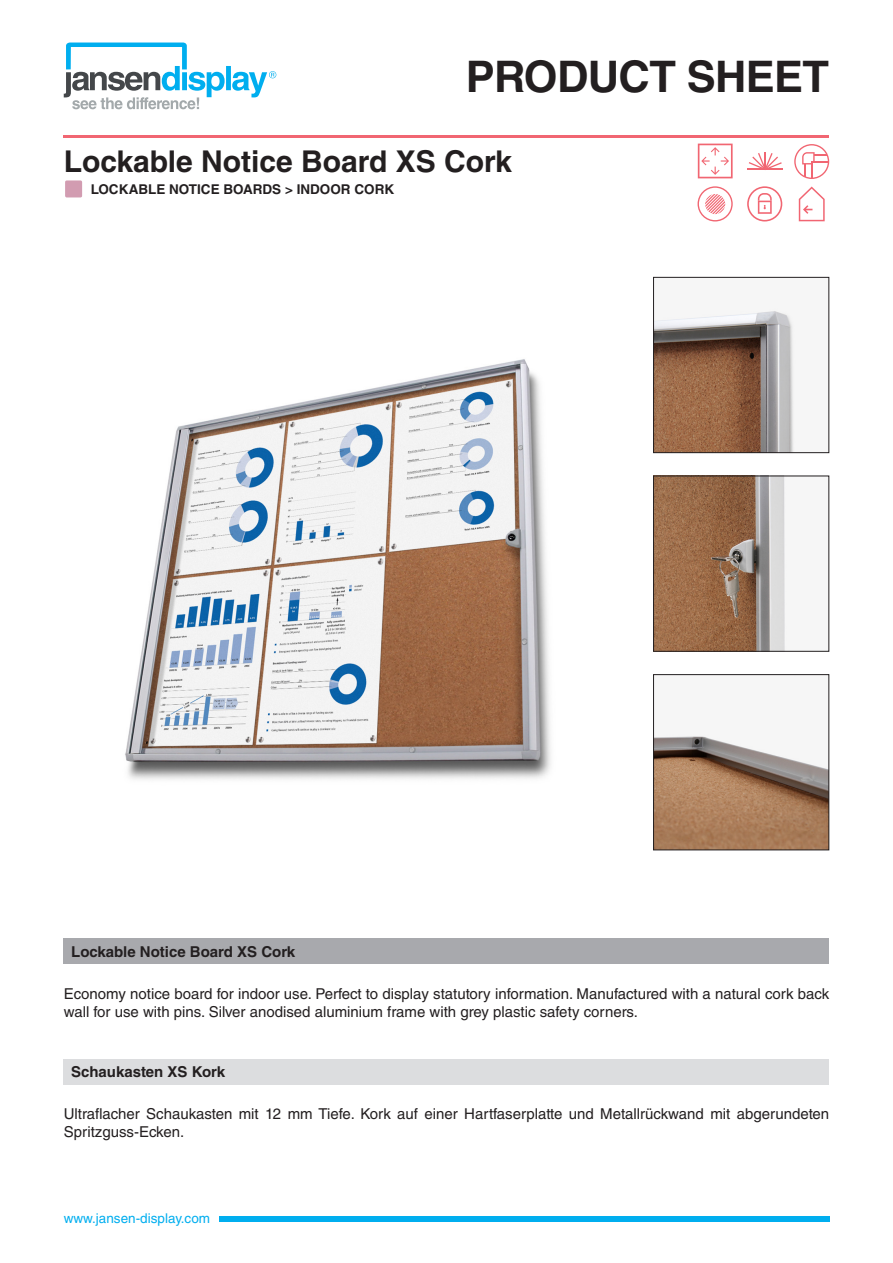
<style>
.page{position:relative;width:893px;height:1263px;background:#fff}
.page>*{position:absolute;margin:0;border:0;box-sizing:border-box;transform-origin:0 0}
.t1{font:700 43.5px "Helvetica LT Std";letter-spacing:-.015em;color:#231f20}
.t2{font:700 30px "Helvetica LT Std";color:#231f20}
.t3{font:15px/18px "Helvetica LT Std";color:#231f20}
.t4{font:700 15px "Helvetica LT Std";color:#231f20}
.t5{font:700 13.5px "Helvetica LT Std";color:#231f20}
.t6{font:13.5px "Helvetica LT Std";color:#00aeef}
</style>
<div class="page">
<div style="left:219px;top:1216px;width:610px;height:6px;background:#00aeef"></div>
<hr style="left:64px;top:135px;width:765px;height:3px;background:#f16672">
<svg style="left:64px;top:43px;width:212px;height:66px"></svg>
<div style="left:64px;top:938px;width:765px;height:26px;background:#a8a9ad"></div>
<div style="left:64px;top:1059px;width:765px;height:25px;background:#dcdddf"></div>
<div style="left:65px;top:180px;width:17px;height:17px;background:#d29cb1;border-radius:2px"></div>
<img style="left:655px;top:310px;width:140px;height:141px">
<div style="left:653px;top:277px;width:176px;height:176px;border:1px solid #231f20"></div>
<img style="left:655px;top:478px;width:130px;height:171px">
<div style="left:653px;top:476px;width:176px;height:175px;border:1px solid #231f20"></div>
<img style="left:655px;top:736px;width:172px;height:112px">
<div style="left:653px;top:674px;width:176px;height:176px;border:1px solid #231f20"></div>
<img style="left:125px;top:359px;width:426px;height:421px">
<svg style="left:698px;top:144px;width:35px;height:34px"></svg>
<hr style="left:748px;top:169px;width:35px;height:1px;background:#f16672">
<svg style="left:749px;top:152px;width:33px;height:17px"></svg>
<svg style="left:747px;top:186px;width:35px;height:35px"></svg>
<svg style="left:794px;top:144px;width:35px;height:35px"></svg>
<svg style="left:697px;top:186px;width:36px;height:35px"></svg>
<svg style="left:799px;top:187px;width:26px;height:34px"></svg>
<p class="t1" style="left:466px;top:50px;width:365px">PRODUCT SHEET</p>
<p class="t2" style="left:64px;top:143px;width:450px">Lockable Notice Board XS Cork</p>
<p class="t5" style="left:91px;top:181px;width:305px">LOCKABLE NOTICE BOARDS &gt; INDOOR CORK</p>
<p class="t4" style="left:71px;top:942px;width:226px">Lockable Notice Board XS Cork</p>
<p class="t3" style="left:64px;top:984px;width:767px">Economy notice board for indoor use. Perfect to display statutory information. Manufactured with a natural cork back wall for use with pins. Silver anodised aluminium frame with grey plastic safety corners.</p>
<p class="t4" style="left:71px;top:1062px;width:155px">Schaukasten XS Kork</p>
<p class="t3" style="left:64px;top:1105px;width:767px">Ultraflacher Schaukasten mit 12 mm Tiefe. Kork auf einer Hartfaserplatte und Metallrückwand mit abgerundeten<br>Spritzguss-Ecken.</p>
<p class="t6" style="left:64px;top:1210px;width:148px">www.jansen-display.com</p>
</div>
